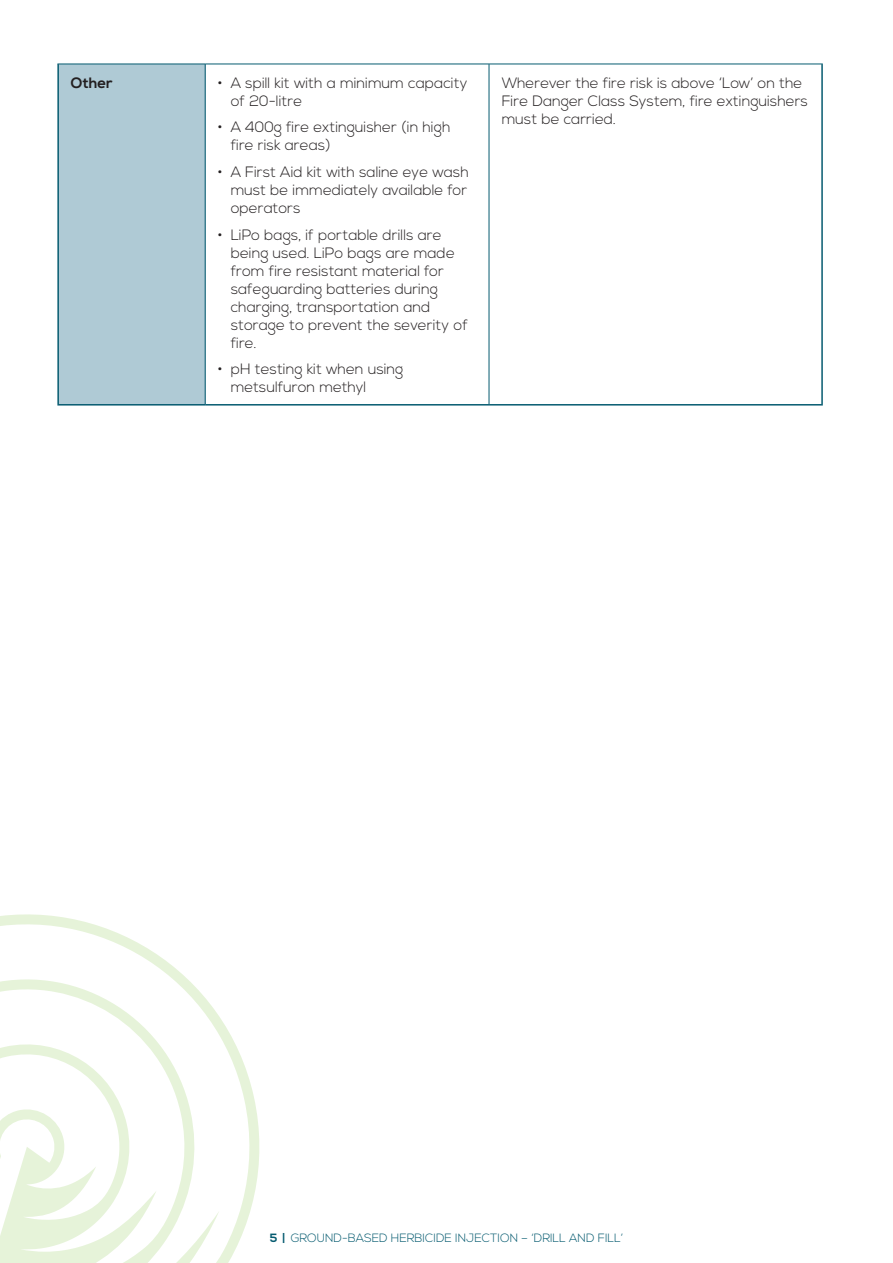
<style>
.page{position:relative;width:893px;height:1263px;background:#fff}
.page>*{position:absolute;margin:0;border:0;box-sizing:border-box;transform-origin:0 0}
.t1{font:300 15px/18px "Nexa";color:#231f20}
.t2{font:700 15px "Nexa";color:#231f20}
.t3{font:300 12px "Nexa";color:#065b70}
.s1{font-weight:700}
</style>
<div class="page">
<svg style="left:0;top:914px;width:260px;height:349px"></svg>
<div style="left:58px;top:64px;width:147px;height:341px;background:#afcad5"></div>
<hr style="left:57px;top:64px;width:148px;height:1px;background:#065b70">
<hr style="left:205px;top:64px;width:284px;height:1px;background:#065b70">
<hr style="left:205px;top:64px;width:1px;height:340px;background:#065b70">
<hr style="left:489px;top:64px;width:334px;height:1px;background:#065b70">
<hr style="left:489px;top:64px;width:1px;height:340px;background:#065b70">
<hr style="left:57px;top:64px;width:2px;height:340px;background:#065b70">
<hr style="left:821px;top:64px;width:2px;height:340px;background:#065b70">
<hr style="left:57px;top:404px;width:148px;height:1px;background:#065b70">
<hr style="left:205px;top:404px;width:284px;height:1px;background:#065b70">
<hr style="left:489px;top:404px;width:334px;height:1px;background:#065b70">
<p class="t2" style="left:71px;top:74px;width:43px">Other</p>
<p class="t1" style="left:231px;top:75px;width:238px;text-indent:-13px">• A spill kit with a minimum capacity of 20-litre</p>
<p class="t1" style="left:231px;top:119px;width:221px;text-indent:-13px">• A 400g fire extinguisher (in high fire risk areas)</p>
<p class="t1" style="left:231px;top:164px;width:240px;text-align:justify;text-indent:-13px">• A First Aid kit with saline eye wash must be immediately available for operators</p>
<p class="t1" style="left:231px;top:226px;width:239px;text-indent:-13px">• LiPo bags, if portable drills are being used. LiPo bags are made from fire resistant material for safeguarding batteries during charging, transportation and storage to prevent the severity of fire.</p>
<p class="t1" style="left:231px;top:361px;width:174px;text-indent:-13px">• pH testing kit when using metsulfuron methyl</p>
<p class="t1" style="left:502px;top:75px;width:308px">Wherever the fire risk is above ‘Low’ on the<br>Fire Danger Class System, fire extinguishers must be carried.</p>
<p class="t3" style="left:270px;top:1231px;width:355px"><span class="s1">5 |</span> GROUND-BASED HERBICIDE INJECTION – ‘DRILL AND FILL’</p>
</div>
